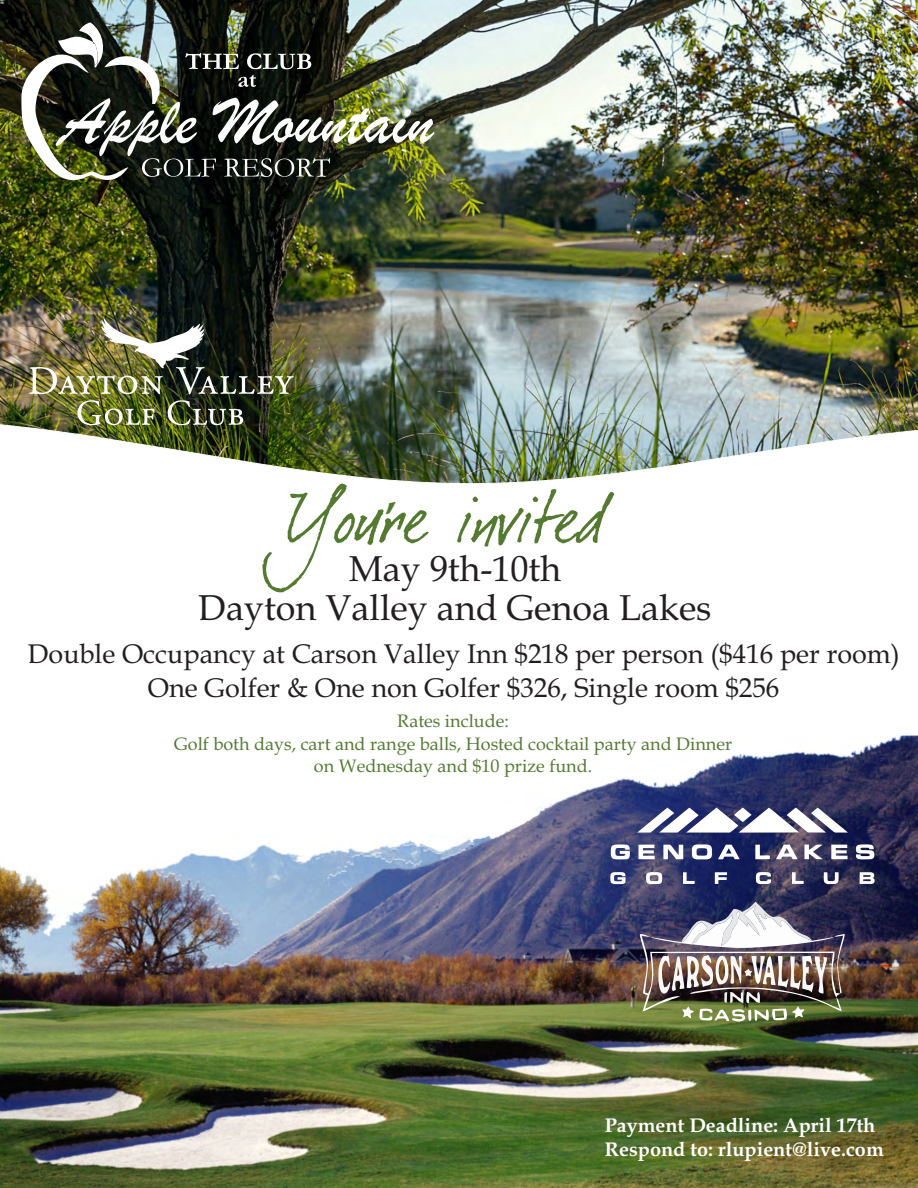
<style>
.page{position:relative;width:918px;height:1188px;background:#fff}
.page>*{position:absolute;margin:0;border:0;box-sizing:border-box;transform-origin:0 0}
.t1{font:700 43.2px "Book Antiqua";color:#547a32}
.t2{font:36px "Book Antiqua";color:#231f20}
.t3{font:27px/33.6px "Book Antiqua";color:#231f20;text-align:center}
.t4{font:700 19.95px/23.7px "Book Antiqua";color:#fff}
.t5{font:18px/22.4px "Book Antiqua";color:#547a32;text-align:center}
</style>
<div class="page">
<img style="left:0;top:0;width:918px;height:424px">
<svg style="left:0;top:424px;width:918px;height:312px"></svg>
<img style="left:29px;top:318px;width:265px;height:109px">
<img style="left:0;top:736px;width:918px;height:452px">
<svg style="left:610px;top:844px;width:20px;height:16px"></svg>
<svg style="left:663px;top:845px;width:20px;height:14px"></svg>
<svg style="left:856px;top:844px;width:19px;height:16px"></svg>
<svg style="left:638px;top:845px;width:17px;height:14px"></svg>
<svg style="left:831px;top:845px;width:17px;height:14px"></svg>
<svg style="left:691px;top:844px;width:49px;height:15px"></svg>
<svg style="left:776px;top:845px;width:22px;height:14px"></svg>
<svg style="left:804px;top:844px;width:19px;height:15px"></svg>
<svg style="left:860px;top:872px;width:15px;height:12px"></svg>
<svg style="left:646px;top:872px;width:16px;height:12px"></svg>
<svg style="left:610px;top:872px;width:16px;height:12px"></svg>
<svg style="left:637px;top:808px;width:211px;height:25px"></svg>
<svg style="left:755px;top:872px;width:16px;height:12px"></svg>
<svg style="left:755px;top:845px;width:15px;height:14px"></svg>
<svg style="left:824px;top:872px;width:15px;height:12px"></svg>
<svg style="left:715px;top:872px;width:12px;height:12px"></svg>
<svg style="left:792px;top:872px;width:12px;height:12px"></svg>
<svg style="left:683px;top:872px;width:12px;height:12px"></svg>
<img style="left:640px;top:902px;width:205px;height:121px">
<img style="left:21px;top:22px;width:413px;height:174px">
<svg style="left:262px;top:484px;width:352px;height:108px"></svg>
<h1 class="t1" style="left:385px;top:502px;width:14px">’</h1>
<h2 class="t2" style="left:349px;top:555px;width:214px">May 9th-10th</h2>
<h2 class="t2" style="left:198px;top:594px;width:515px">Dayton Valley and Genoa Lakes</h2>
<p class="t3" style="left:28px;top:640px;width:873px">Double Occupancy at Carson Valley Inn $218 per person ($416 per room)<br>One Golfer &amp; One non Golfer $326, Single room $256</p>
<p class="t5" style="left:174px;top:712px;width:559px">Rates include:<br>Golf both days, cart and range balls, Hosted cocktail party and Dinner on Wednesday and $10 prize fund.</p>
<p class="t4" style="left:605px;top:1116px;width:280px">Payment Deadline: April 17th<br>Respond to: rlupient@live.com</p>
</div>
